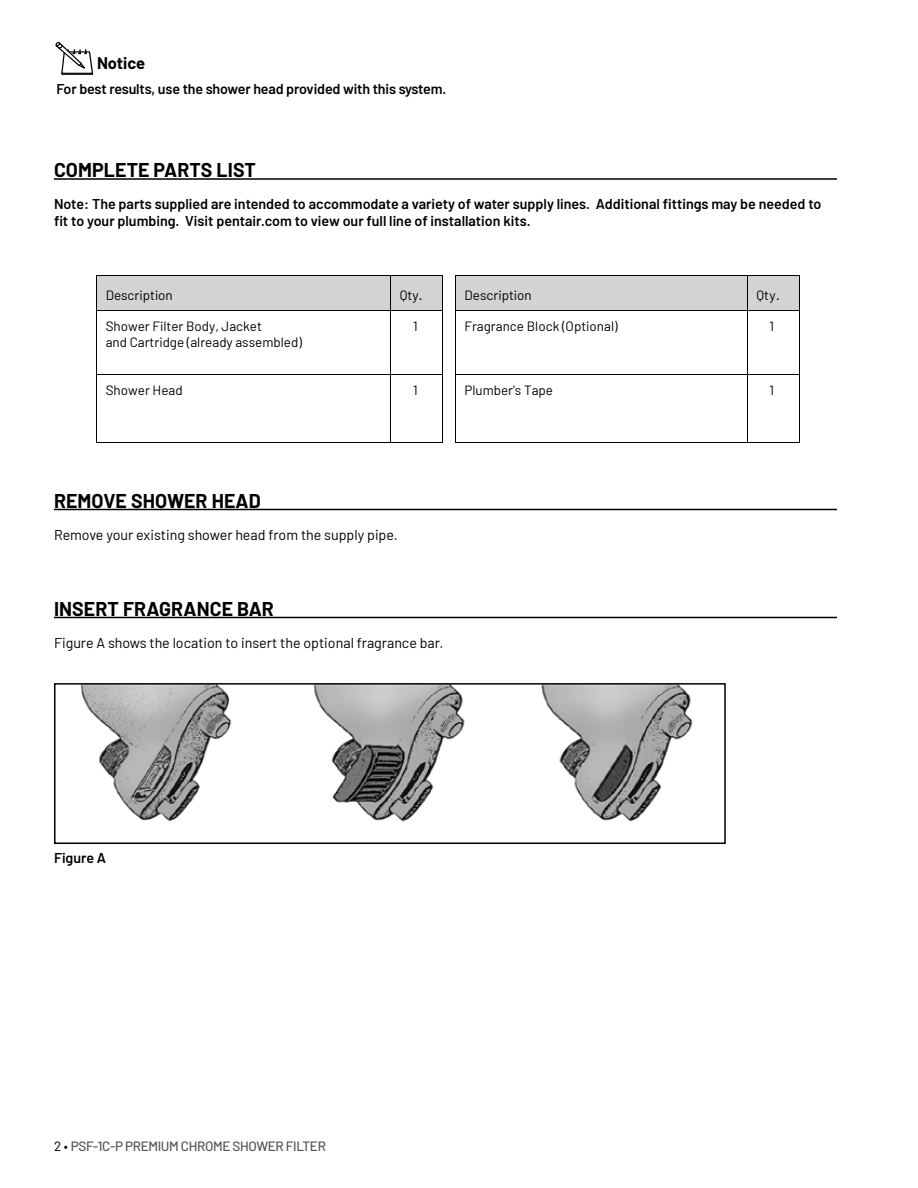
<style>
.page{position:relative;width:918px;height:1188px;background:#fff}
.page>*{position:absolute;margin:0;border:0;box-sizing:border-box;transform-origin:0 0}
.t1{font:700 19.5px "Barlow";letter-spacing:.005em;color:#000}
.t2{font:700 16.5px "Barlow";color:#000}
.t3{font:600 14.25px/17.1px "Barlow";color:#000}
.t4{font:14.25px "Barlow";color:#000}
.t5{font:13.5px "Barlow";color:#000}
.t6{font:500 13.5px "Barlow";letter-spacing:-.025em;color:#53575a}
.s1{font-weight:400;color:#000}
</style>
<div class="page">
<hr style="left:54px;top:178px;width:783px;height:2px;background:#000">
<div style="left:96px;top:276px;width:95px;height:34px;background:#d2d3d5"></div>
<div style="left:191px;top:276px;width:200px;height:34px;background:#d2d3d5"></div>
<div style="left:391px;top:276px;width:52px;height:34px;background:#d2d3d5"></div>
<div style="left:455px;top:276px;width:95px;height:34px;background:#d2d3d5"></div>
<div style="left:550px;top:276px;width:197px;height:34px;background:#d2d3d5"></div>
<div style="left:747px;top:276px;width:52px;height:34px;background:#d2d3d5"></div>
<hr style="left:96px;top:276px;width:1px;height:167px;background:#000">
<hr style="left:391px;top:276px;width:1px;height:167px;background:#000">
<hr style="left:442px;top:276px;width:1px;height:167px;background:#000">
<hr style="left:455px;top:276px;width:1px;height:167px;background:#000">
<hr style="left:747px;top:276px;width:1px;height:167px;background:#000">
<hr style="left:799px;top:276px;width:1px;height:167px;background:#000">
<hr style="left:96px;top:276px;width:347px;height:1px;background:#000">
<hr style="left:455px;top:276px;width:344px;height:1px;background:#000">
<hr style="left:96px;top:310px;width:347px;height:1px;background:#000">
<hr style="left:455px;top:310px;width:344px;height:1px;background:#000">
<hr style="left:96px;top:374px;width:347px;height:1px;background:#000">
<hr style="left:455px;top:374px;width:344px;height:1px;background:#000">
<hr style="left:96px;top:443px;width:347px;height:1px;background:#000">
<hr style="left:455px;top:443px;width:344px;height:1px;background:#000">
<hr style="left:54px;top:509px;width:783px;height:1px;background:#000">
<hr style="left:54px;top:617px;width:783px;height:1px;background:#000">
<img style="left:81px;top:686px;width:612px;height:136px">
<div style="left:54px;top:683px;width:672px;height:161px;border:2px solid #000"></div>
<svg style="left:56px;top:42px;width:37px;height:33px"></svg>
<p class="t2" style="left:97px;top:51px;width:50px">Notice</p>
<p class="t3" style="left:57px;top:80px;width:391px">For best results, use the shower head provided with this system.</p>
<h1 class="t1" style="left:54px;top:156px;width:204px">COMPLETE PARTS LIST</h1>
<p class="t3" style="left:54px;top:194px;width:769px">Note: The parts supplied are intended to accommodate a variety of water supply lines. Additional fittings may be needed to fit to your plumbing. Visit pentair.com to view our full line of installation kits.</p>
<p class="t5" style="left:106px;top:286px;width:69px">Description</p>
<p class="t5" style="left:400px;top:286px;width:24px">Qty.</p>
<p class="t5" style="left:464px;top:286px;width:69px">Description</p>
<p class="t5" style="left:756px;top:286px;width:25px">Qty.</p>
<p class="t5" style="left:106px;top:318px;width:158px">Shower Filter Body, Jacket</p>
<p class="t5" style="left:413px;top:318px;width:6px">1</p>
<p class="t5" style="left:464px;top:318px;width:155px">Fragrance Block (Optional)</p>
<p class="t5" style="left:770px;top:318px;width:6px">1</p>
<p class="t5" style="left:106px;top:334px;width:198px">and Cartridge (already assembled)</p>
<p class="t5" style="left:106px;top:382px;width:79px">Shower Head</p>
<p class="t5" style="left:413px;top:382px;width:6px">1</p>
<p class="t5" style="left:464px;top:382px;width:90px">Plumber's Tape</p>
<p class="t5" style="left:770px;top:382px;width:6px">1</p>
<h1 class="t1" style="left:54px;top:486px;width:208px">REMOVE SHOWER HEAD</h1>
<p class="t4" style="left:54px;top:524px;width:345px">Remove your existing shower head from the supply pipe.</p>
<h1 class="t1" style="left:54px;top:594px;width:221px">INSERT FRAGRANCE BAR</h1>
<p class="t4" style="left:54px;top:632px;width:391px">Figure A shows the location to insert the optional fragrance bar.</p>
<p class="t3" style="left:54px;top:848px;width:54px">Figure A</p>
<p class="t6" style="left:54px;top:1137px;width:273px"><span class="s1">2 •</span> PSF-1C-P PREMIUM CHROME SHOWER FILTER</p>
</div>
